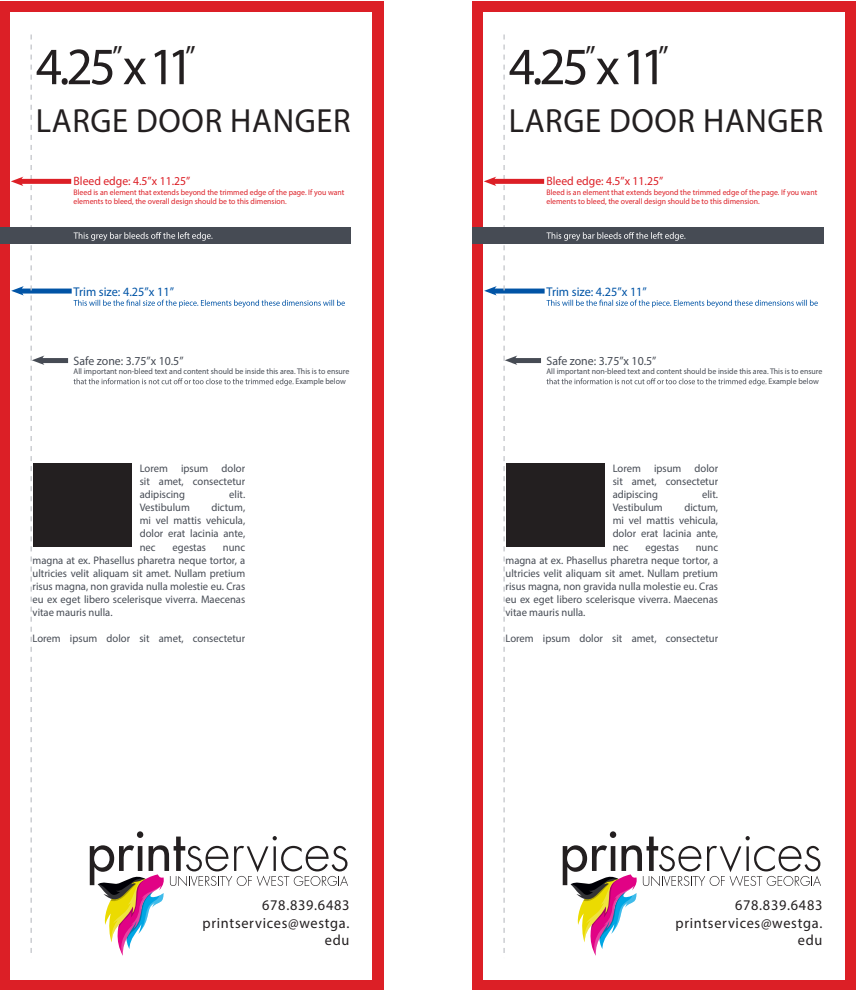
<style>
.page{position:relative;width:856px;height:990px;background:#fff}
.page>*{position:absolute;margin:0;border:0;box-sizing:border-box;transform-origin:0 0}
.t1{font:52.75px "Myriad Pro";letter-spacing:-.06em;color:#231f20}
.t2{font:33.62px "Myriad Pro";letter-spacing:.02em;color:#231f20}
.t3{font:14.75px/17.8px "Myriad Pro";letter-spacing:.05em;color:#231f20;text-align:right}
.t4{font:12.62px "Myriad Pro";color:#0154a6}
.t5{font:12.25px "Myriad Pro";color:#464b54}
.t6{font:12.12px "Myriad Pro";color:#dc1f26}
.t7{font:11px/13.1px "Myriad Pro";color:#464b54;text-align:justify}
.t8{font:8.12px/9.8px "Myriad Pro";color:#464b54}
.t9{font:8px/9.6px "Myriad Pro";color:#dc1f26}
</style>
<div class="page">
<div style="left:0;top:1px;width:383px;height:989px;background:#dc1f26"></div>
<div style="left:10px;top:12px;width:362px;height:968px;background:#fff"></div>
<svg style="left:74px;top:300px;width:271px;height:8px"></svg>
<div style="left:19px;top:289px;width:53px;height:5px;background:#0154a6"></div>
<svg style="left:11px;top:286px;width:13px;height:10px"></svg>
<svg style="left:74px;top:378px;width:219px;height:8px"></svg>
<div style="left:39px;top:358px;width:29px;height:5px;background:#464b54"></div>
<svg style="left:31px;top:35px;width:13px;height:918px"></svg>
<div style="left:0;top:228px;width:351px;height:16px;background:#464b54"></div>
<div style="left:18px;top:179px;width:53px;height:5px;background:#dc1f26"></div>
<svg style="left:11px;top:177px;width:12px;height:9px"></svg>
<svg style="left:74px;top:232px;width:138px;height:9px"></svg>
<div style="left:33px;top:464px;width:99px;height:83px;background:#231f20"></div>
<svg style="left:90px;top:831px;width:258px;height:125px"></svg>
<div style="left:472px;top:1px;width:383px;height:989px;background:#dc1f26"></div>
<div style="left:483px;top:12px;width:362px;height:968px;background:#fff"></div>
<svg style="left:546px;top:300px;width:271px;height:8px"></svg>
<div style="left:492px;top:289px;width:52px;height:5px;background:#0154a6"></div>
<svg style="left:484px;top:286px;width:12px;height:10px"></svg>
<svg style="left:546px;top:378px;width:220px;height:8px"></svg>
<div style="left:512px;top:358px;width:29px;height:5px;background:#464b54"></div>
<svg style="left:503px;top:35px;width:14px;height:918px"></svg>
<div style="left:472px;top:228px;width:351px;height:16px;background:#464b54"></div>
<div style="left:491px;top:179px;width:53px;height:5px;background:#dc1f26"></div>
<svg style="left:484px;top:177px;width:12px;height:9px"></svg>
<svg style="left:546px;top:232px;width:139px;height:9px"></svg>
<div style="left:506px;top:464px;width:98px;height:83px;background:#231f20"></div>
<svg style="left:562px;top:831px;width:258px;height:125px"></svg>
<h1 class="t1" style="left:36px;top:34px;width:161px">4.25<sup>”</sup>x11<sup>”</sup></h1>
<h2 class="t2" style="left:36px;top:100px;width:316px">LARGE DOOR HANGER</h2>
<h1 class="t1" style="left:508px;top:34px;width:161px">4.25<sup>”</sup>x11<sup>”</sup></h1>
<h2 class="t2" style="left:508px;top:100px;width:316px">LARGE DOOR HANGER</h2>
<p class="t6" style="left:74px;top:174px;width:118px">Bleed edge: 4.5”x 11.25”</p>
<p class="t9" style="left:74px;top:187px;width:272px">Bleed is an element that extends beyond the trimmed edge of the page. If you want elements to bleed, the overall design should be to this dimension.</p>
<p class="t6" style="left:546px;top:174px;width:118px">Bleed edge: 4.5”x 11.25”</p>
<p class="t9" style="left:546px;top:187px;width:272px">Bleed is an element that extends beyond the trimmed edge of the page. If you want elements to bleed, the overall design should be to this dimension.</p>
<p class="t4" style="left:74px;top:284px;width:102px">Trim size: 4.25”x 11”</p>
<p class="t4" style="left:546px;top:284px;width:102px">Trim size: 4.25”x 11”</p>
<p class="t5" style="left:74px;top:353px;width:111px">Safe zone: 3.75”x 10.5”</p>
<p class="t8" style="left:295px;top:367px;width:55px;text-indent:-222px">All important non-bleed text and content should be inside this area. This is to ensure<br>Example below</p>
<p class="t5" style="left:546px;top:353px;width:111px">Safe zone: 3.75”x 10.5”</p>
<p class="t8" style="left:768px;top:367px;width:55px;text-indent:-222px">All important non-bleed text and content should be inside this area. This is to ensure<br>Example below</p>
<p class="t7" style="left:140px;top:461px;width:107px">Lorem ipsum dolor sit amet, consectetur adipiscing</p>
<p class="t7" style="left:229px;top:488px;width:17px">elit.</p>
<p class="t7" style="left:612px;top:461px;width:107px">Lorem ipsum dolor sit amet, consectetur adipiscing</p>
<p class="t7" style="left:702px;top:488px;width:17px">elit.</p>
<p class="t7" style="left:140px;top:501px;width:52px">Vestibulum</p>
<p class="t7" style="left:140px;top:501px;width:107px;text-indent:72px">dictum, mi vel mattis vehicula, dolor erat lacinia ante, nec</p>
<p class="t7" style="left:172px;top:540px;width:35px">egestas</p>
<p class="t7" style="left:33px;top:540px;width:214px;text-indent:190px">nunc magna at ex. Phasellus pharetra neque tortor, a ultricies velit aliquam sit amet. Nullam pretium risus magna, non gravida nulla molestie eu. Cras eu ex eget libero scelerisque viverra. Maecenas vitae mauris nulla.</p>
<p class="t7" style="left:33px;top:632px;width:214px">Lorem ipsum dolor sit amet, consectetur</p>
<p class="t7" style="left:612px;top:501px;width:52px">Vestibulum</p>
<p class="t7" style="left:612px;top:501px;width:107px;text-indent:72px">dictum, mi vel mattis vehicula, dolor erat lacinia ante, nec</p>
<p class="t7" style="left:645px;top:540px;width:35px">egestas</p>
<p class="t7" style="left:505px;top:540px;width:214px;text-indent:190px">nunc magna at ex. Phasellus pharetra neque tortor, a ultricies velit aliquam sit amet. Nullam pretium risus magna, non gravida nulla molestie eu. Cras eu ex eget libero scelerisque viverra. Maecenas vitae mauris nulla.</p>
<p class="t7" style="left:505px;top:632px;width:214px">Lorem ipsum dolor sit amet, consectetur</p>
<h3 class="t3" style="left:202px;top:896px;width:148px">678.839.6483 printservices@westga. edu</h3>
<h3 class="t3" style="left:675px;top:896px;width:148px">678.839.6483 printservices@westga. edu</h3>
</div>
